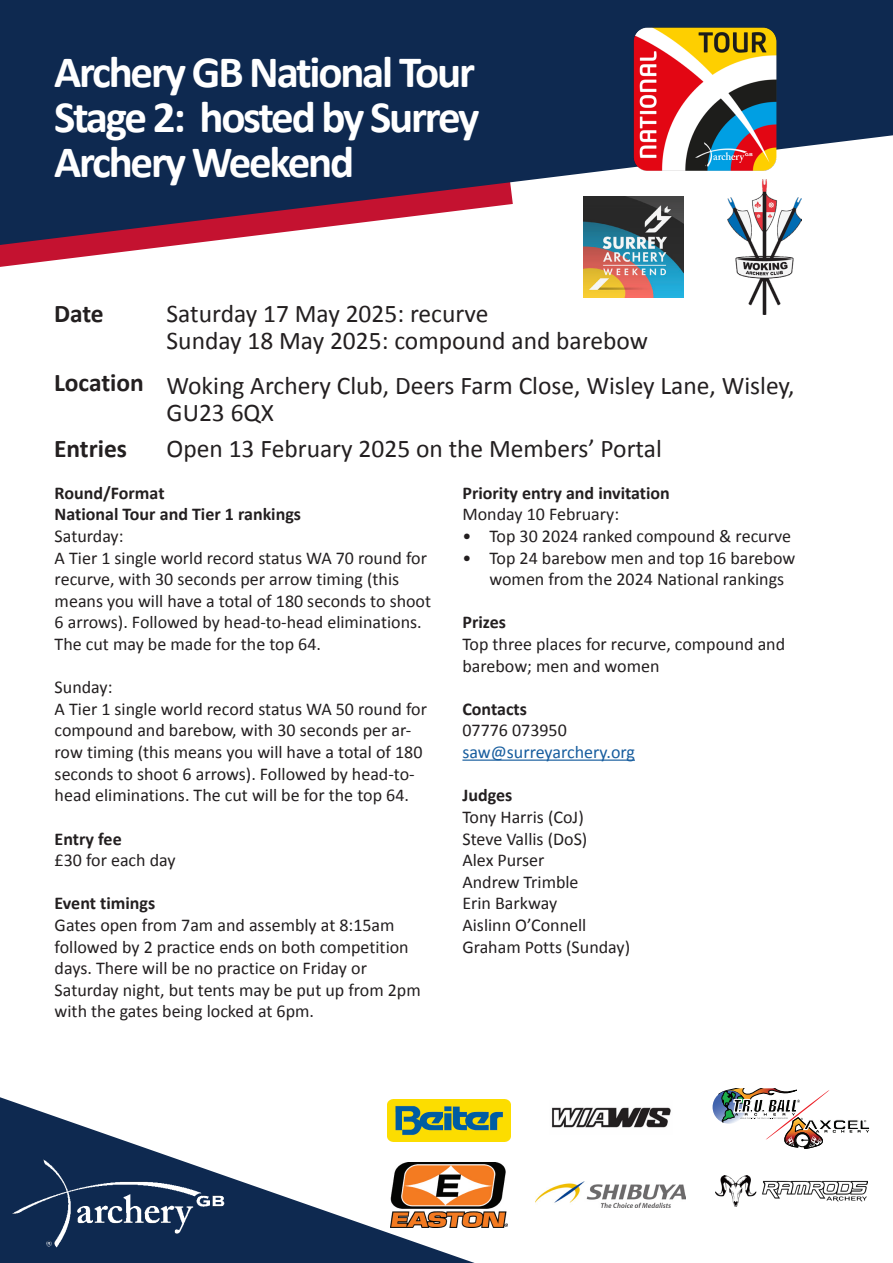
<style>
.page{position:relative;width:893px;height:1263px;background:#fff}
.page>*{position:absolute;margin:0;border:0;box-sizing:border-box;transform-origin:0 0}
.t1{font:700 45px/45px "Calibri";letter-spacing:-.05em;color:#fff;text-align:justify}
.t2{font:25.5px/27px "Calibri";color:#231f20}
.t3{font:700 25.5px "Calibri";color:#231f20}
.t4{font:18px/21.6px "Calibri";color:#231f20}
.t5{font:700 18px/21.6px "Calibri";color:#231f20}
.t6{font:18px "Calibri";color:#175d9e}
.s1{font-weight:700}
</style>
<div class="page">
<svg style="left:0;top:0;width:893px;height:276px;fill:#0e2950"></svg>
<svg style="left:0;top:1097px;width:475px;height:166px"></svg>
<hr style="left:462px;top:759px;width:173px;height:2px;background:#175d9e">
<img style="left:551px;top:1107px;width:120px;height:21px">
<svg style="left:713px;top:1090px;width:33px;height:34px"></svg>
<svg style="left:718px;top:1088px;width:152px;height:61px"></svg>
<img style="left:390px;top:1162px;width:118px;height:65px">
<img style="left:716px;top:1176px;width:151px;height:31px">
<img style="left:536px;top:1182px;width:150px;height:25px">
<img style="left:387px;top:1099px;width:124px;height:43px">
<img style="left:583px;top:197px;width:100px;height:100px">
<img style="left:727px;top:180px;width:74px;height:134px">
<img style="left:0;top:1152px;width:255px;height:111px">
<img style="left:633px;top:28px;width:143px;height:143px">
<p class="t1" style="left:54px;top:48px;width:427px">Archery GB National Tour Stage 2: hosted by Surrey Archery Weekend</p>
<p class="t2" style="left:167px;top:299px;width:323px">Saturday 17 May 2025: recurve</p>
<p class="t2" style="left:167px;top:326px;width:483px">Sunday 18 May 2025: compound and barebow</p>
<p class="t2" style="left:167px;top:371px;width:630px">Woking Archery Club, Deers Farm Close, Wisley Lane, Wisley,<br>GU23 6QX</p>
<p class="t2" style="left:167px;top:434px;width:497px">Open 13 February 2025 on the Members’ Portal</p>
<p class="t5" style="left:55px;top:481px;width:248px">Round/Format<br>National Tour and Tier 1 rankings</p>
<p class="t4" style="left:55px;top:524px;width:378px">Saturday:<br>A Tier 1 single world record status WA 70 round for recurve, with 30 seconds per arrow timing (this means you will have a total of 180 seconds to shoot 6 arrows). Followed by head-to-head eliminations.<br>The cut may be made for the top 64.</p>
<p class="t4" style="left:55px;top:676px;width:374px">Sunday:<br>A Tier 1 single world record status WA 50 round for compound and barebow, with 30 seconds per ar&shy;row timing (this means you will have a total of 180 seconds to shoot 6 arrows). Followed by head-to&shy;head eliminations. The cut will be for the top 64.</p>
<p class="t5" style="left:55px;top:827px;width:69px">Entry fee</p>
<p class="t4" style="left:55px;top:848px;width:123px">£30 for each day</p>
<p class="t5" style="left:55px;top:892px;width:102px">Event timings</p>
<p class="t4" style="left:55px;top:913px;width:368px">Gates open from 7am and assembly at 8:15am followed by 2 practice ends on both competition days. There will be no practice on Friday or Saturday night, but tents may be put up from 2pm with the gates being locked at 6pm.</p>
<p class="t3" style="left:54px;top:297px;width:51px">Date</p>
<p class="t3" style="left:54px;top:366px;width:91px">Location</p>
<p class="t3" style="left:54px;top:432px;width:75px">Entries</p>
<p class="t5" style="left:462px;top:481px;width:209px">Priority entry and invitation</p>
<p class="t4" style="left:462px;top:503px;width:158px">Monday 10 February:</p>
<p class="t4" style="left:462px;top:524px;width:330px">• Top 30 2024 ranked compound &amp; recurve</p>
<p class="t4" style="left:489px;top:546px;width:307px;text-indent:-27px">• Top 24 barebow men and top 16 barebow women from the 2024 National rankings</p>
<p class="t5" style="left:462px;top:611px;width:45px">Prizes</p>
<p class="t4" style="left:462px;top:632px;width:324px">Top three places for recurve, compound and barebow; men and women</p>
<p class="t4" style="left:462px;top:697px;width:106px"><span class="s1">Contacts<br></span>07776 073950</p>
<p class="t6" style="left:462px;top:741px;width:174px">saw@surreyarchery.org</p>
<p class="t4" style="left:462px;top:784px;width:123px"><span class="s1">Judges<br></span>Tony Harris (CoJ)</p>
<p class="t4" style="left:462px;top:827px;width:126px">Steve Vallis (DoS)</p>
<p class="t4" style="left:462px;top:848px;width:84px">Alex Purser</p>
<p class="t4" style="left:462px;top:870px;width:118px">Andrew Trimble</p>
<p class="t4" style="left:462px;top:892px;width:96px">Erin Barkway</p>
<p class="t4" style="left:462px;top:913px;width:125px">Aislinn O’Connell</p>
<p class="t4" style="left:462px;top:935px;width:169px">Graham Potts (Sunday)</p>
</div>
